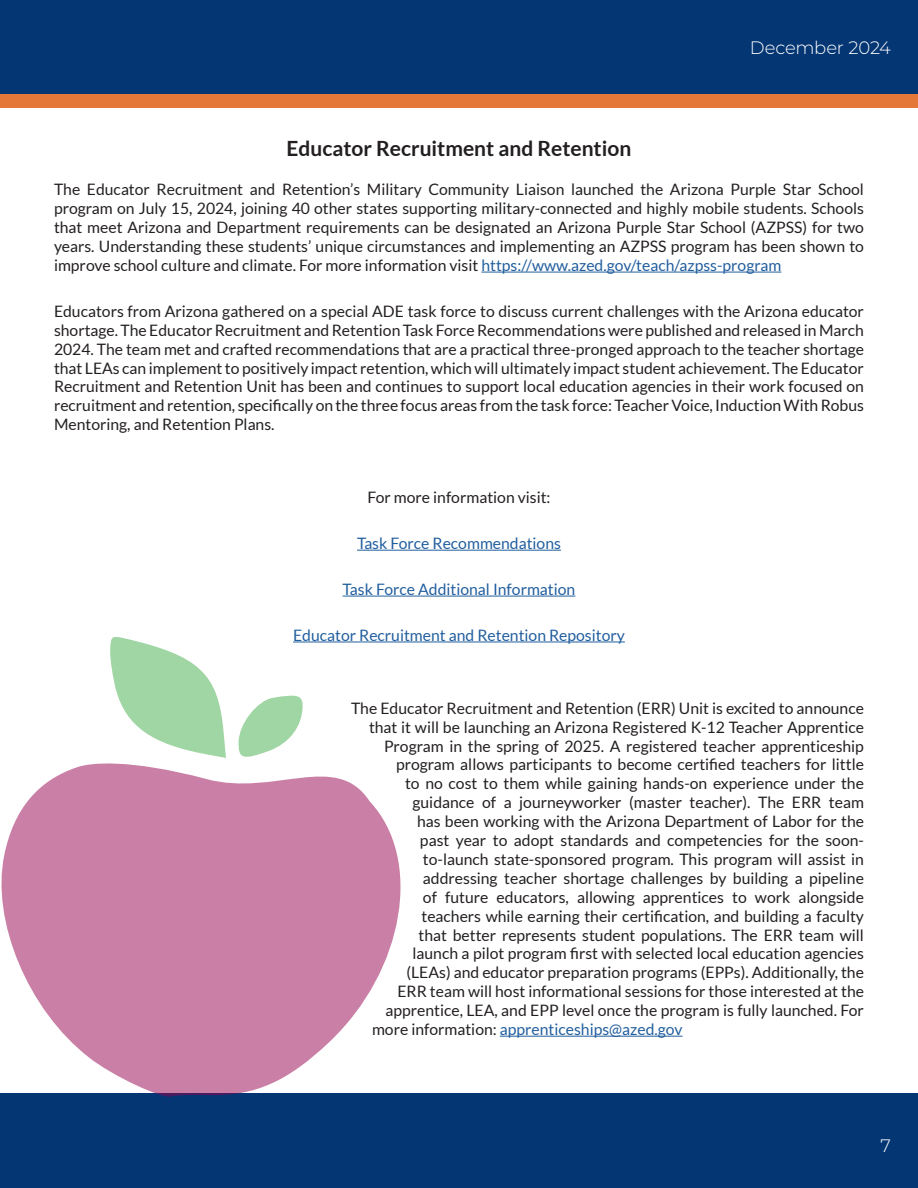
<style>
.page{position:relative;width:918px;height:1188px;background:#fff}
.page>*{position:absolute;margin:0;border:0;box-sizing:border-box;transform-origin:0 0}
.t1{font:700 21px "Lato";color:#231f20}
.t2{font:300 18px "Montserrat";letter-spacing:-.015em;color:#fff}
.t3{font:15.75px/18.9px "Lato";color:#231f20;text-align:justify}
.t4{font:15.75px "Lato";color:#215e9e}
.s1{color:#215e9e}
.s2{color:#231f20}
</style>
<div class="page">
<div style="left:0;top:1094px;width:918px;height:94px;background:#043673"></div>
<div style="left:0;top:0;width:918px;height:94px;background:#043673"></div>
<div style="left:0;top:94px;width:918px;height:14px;background:#e37838"></div>
<hr style="left:481px;top:272px;width:300px;height:1px;background:#215e9e">
<hr style="left:357px;top:550px;width:204px;height:1px;background:#215e9e">
<hr style="left:343px;top:596px;width:232px;height:1px;background:#215e9e">
<hr style="left:293px;top:642px;width:332px;height:1px;background:#215e9e">
<hr style="left:500px;top:1036px;width:183px;height:1px;background:#215e9e">
<svg style="left:110px;top:637px;width:116px;height:113px"></svg>
<svg style="left:238px;top:695px;width:65px;height:55px"></svg>
<svg style="left:0;top:750px;width:424px;height:347px;fill:#ca80a6"></svg>
<p class="t2" style="left:750px;top:35px;width:143px">December 2024</p>
<h1 class="t1" style="left:287px;top:137px;width:346px">Educator Recruitment and Retention</h1>
<p class="t3" style="left:54px;top:180px;width:812px">The Educator Recruitment and Retention’s Military Community Liaison launched the Arizona Purple Star School program on July 15, 2024, joining 40 other states supporting military-connected and highly mobile students. Schools that meet Arizona and Department requirements can be designated an Arizona Purple Star School (AZPSS) for two years. Understanding these students’ unique circumstances and implementing an AZPSS program has been shown to improve school culture and climate. For more information visit <span class="s1">https://www.azed.gov/teach/azpss-program</span></p>
<p class="t3" style="left:54px;top:302px;width:812px">Educators from Arizona gathered on a special ADE task force to discuss current challenges with the Arizona educator shortage. The Educator Recruitment and Retention Task Force Recommendations were published and released in March 2024. The team met and crafted recommendations that are a practical three-pronged approach to the teacher shortage that LEAs can implement to positively impact retention, which will ultimately impact student achievement. The Educator Recruitment and Retention Unit has been and continues to support local education agencies in their work focused on recruitment and retention, specifically on the three focus areas from the task force: Teacher Voice, Induction With Robus Mentoring, and Retention Plans.</p>
<p class="t3" style="left:367px;top:488px;width:185px">For more information visit:</p>
<p class="t4" style="left:357px;top:535px;width:205px">Task Force Recommendations</p>
<p class="t4" style="left:343px;top:580px;width:234px">Task Force Additional Information</p>
<p class="t4" style="left:293px;top:626px;width:333px">Educator Recruitment and Retention Repository</p>
<p class="t3" style="left:351px;top:699px;width:515px">The Educator Recruitment and Retention (ERR) Unit is excited to announce</p>
<p class="t3" style="left:369px;top:717px;width:497px">that it will be launching an Arizona Registered K-12 Teacher Apprentice</p>
<p class="t3" style="left:384px;top:736px;width:482px">Program in the spring of 2025. A registered teacher apprenticeship</p>
<p class="t3" style="left:396px;top:755px;width:470px">program allows participants to become certified teachers for little</p>
<p class="t3" style="left:405px;top:774px;width:461px">to no cost to them while gaining hands-on experience under the</p>
<p class="t3" style="left:413px;top:793px;width:453px">guidance of a journeyworker (master teacher). The ERR team</p>
<p class="t3" style="left:417px;top:812px;width:449px">has been working with the Arizona Department of Labor for the</p>
<p class="t3" style="left:420px;top:831px;width:446px">past year to adopt standards and competencies for the soon-</p>
<p class="t3" style="left:423px;top:850px;width:443px">to-launch state-sponsored program. This program will assist in</p>
<p class="t3" style="left:423px;top:869px;width:443px">addressing teacher shortage challenges by building a pipeline</p>
<p class="t3" style="left:423px;top:888px;width:443px">of future educators, allowing apprentices to work alongside</p>
<p class="t3" style="left:421px;top:906px;width:444px">teachers while earning their certification, and building a faculty</p>
<p class="t3" style="left:419px;top:925px;width:447px">that better represents student populations. The ERR team will</p>
<p class="t3" style="left:413px;top:944px;width:453px">launch a pilot program first with selected local education agencies</p>
<p class="t3" style="left:407px;top:963px;width:459px">(LEAs) and educator preparation programs (EPPs). Additionally, the</p>
<p class="t3" style="left:398px;top:982px;width:468px">ERR team will host informational sessions for those interested at the</p>
<p class="t3" style="left:386px;top:1001px;width:480px">apprentice, LEA, and EPP level once the program is fully launched. For</p>
<p class="t4" style="left:372px;top:1021px;width:312px"><span class="s2">more information:</span> apprenticeships@azed.gov</p>
<p class="t2" style="left:881px;top:1134px;width:12px">7</p>
</div>
